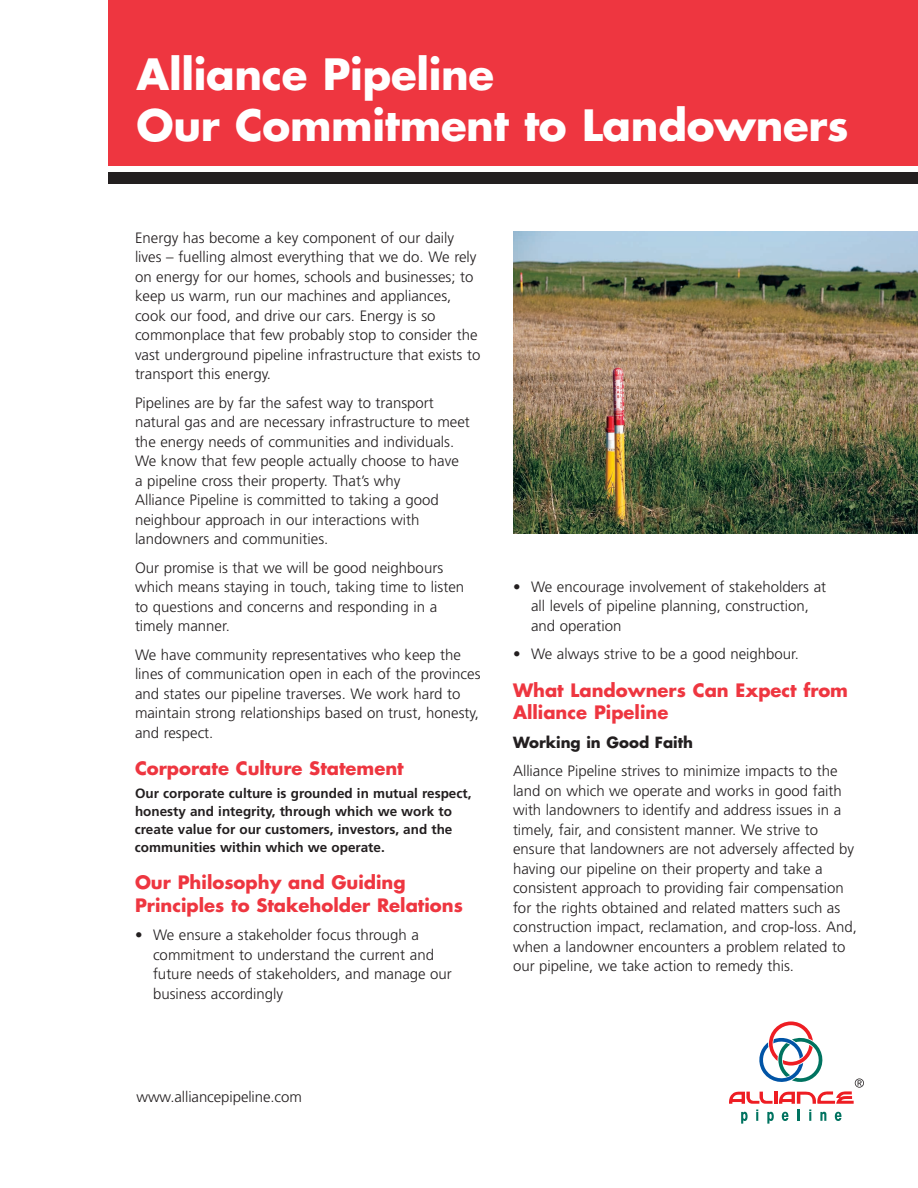
<style>
.page{position:relative;width:918px;height:1188px;background:#fff}
.page>*{position:absolute;margin:0;border:0;box-sizing:border-box;transform-origin:0 0}
.t1{font:700 42px/51px "Futura";letter-spacing:-.005em;color:#fff}
.t2{font:700 18px/22.5px "Futura";color:#ee3640}
.t3{font:300 15px/19.5px "Frutiger";color:#231f20}
.t4{font:700 15px "Futura";color:#231f20}
.t5{font:700 13.5px/18px "Frutiger";color:#231f20}
</style>
<div class="page">
<div style="left:108px;top:0;width:810px;height:166px;background:#ee3640"></div>
<div style="left:108px;top:172px;width:810px;height:12px;background:#231f20"></div>
<img style="left:513px;top:232px;width:405px;height:301px">
<svg style="left:741px;top:1112px;width:7px;height:12px"></svg>
<svg style="left:756px;top:1110px;width:2px;height:11px"></svg>
<svg style="left:767px;top:1112px;width:7px;height:12px"></svg>
<svg style="left:782px;top:1112px;width:6px;height:9px"></svg>
<svg style="left:798px;top:1110px;width:2px;height:11px"></svg>
<svg style="left:809px;top:1110px;width:2px;height:11px"></svg>
<svg style="left:820px;top:1112px;width:6px;height:9px"></svg>
<svg style="left:835px;top:1112px;width:6px;height:9px"></svg>
<svg style="left:729px;top:1022px;width:135px;height:82px"></svg>
<h1 class="t1" style="left:136px;top:53px;width:714px">Alliance Pipeline<br>Our Commitment to Landowners</h1>
<p class="t3" style="left:135px;top:228px;width:347px">Energy has become a key component of our daily lives – fuelling almost everything that we do. We rely on energy for our homes, schools and businesses; to keep us warm, run our machines and appliances, cook our food, and drive our cars. Energy is so commonplace that few probably stop to consider the vast underground pipeline infrastructure that exists to transport this energy.</p>
<p class="t3" style="left:135px;top:393px;width:336px">Pipelines are by far the safest way to transport natural gas and are necessary infrastructure to meet the energy needs of communities and individuals.<br>We know that few people actually choose to have a pipeline cross their property. That’s why<br>Alliance Pipeline is committed to taking a good neighbour approach in our interactions with landowners and communities.</p>
<p class="t3" style="left:135px;top:558px;width:331px">Our promise is that we will be good neighbours which means staying in touch, taking time to listen to questions and concerns and responding in a timely manner.</p>
<p class="t3" style="left:135px;top:645px;width:347px">We have community representatives who keep the lines of communication open in each of the provinces and states our pipeline traverses. We work hard to maintain strong relationships based on trust, honesty, and respect.</p>
<p class="t2" style="left:135px;top:759px;width:270px">Corporate Culture Statement</p>
<p class="t5" style="left:135px;top:784px;width:338px">Our corporate culture is grounded in mutual respect, honesty and integrity, through which we work to create value for our customers, investors, and the communities within which we operate.</p>
<p class="t2" style="left:135px;top:873px;width:329px">Our Philosophy and Guiding<br>Principles to Stakeholder Relations</p>
<p class="t3" style="left:153px;top:925px;width:300px;text-indent:-18px">• We ensure a stakeholder focus through a commitment to understand the current and future needs of stakeholders, and manage our business accordingly</p>
<p class="t3" style="left:531px;top:577px;width:297px;text-indent:-18px">• We encourage involvement of stakeholders at all levels of pipeline planning, construction, and operation</p>
<p class="t3" style="left:513px;top:644px;width:288px">• We always strive to be a good neighbour.</p>
<p class="t2" style="left:513px;top:680px;width:337px">What Landowners Can Expect from<br>Alliance Pipeline</p>
<p class="t4" style="left:513px;top:735px;width:182px">Working in Good Faith</p>
<p class="t3" style="left:513px;top:761px;width:346px">Alliance Pipeline strives to minimize impacts to the land on which we operate and works in good faith with landowners to identify and address issues in a timely, fair, and consistent manner. We strive to ensure that landowners are not adversely affected by having our pipeline on their property and take a consistent approach to providing fair compensation for the rights obtained and related matters such as construction impact, reclamation, and crop-loss. And, when a landowner encounters a problem related to our pipeline, we take action to remedy this.</p>
<p class="t3" style="left:136px;top:1087px;width:167px">www.alliancepipeline.com</p>
</div>
